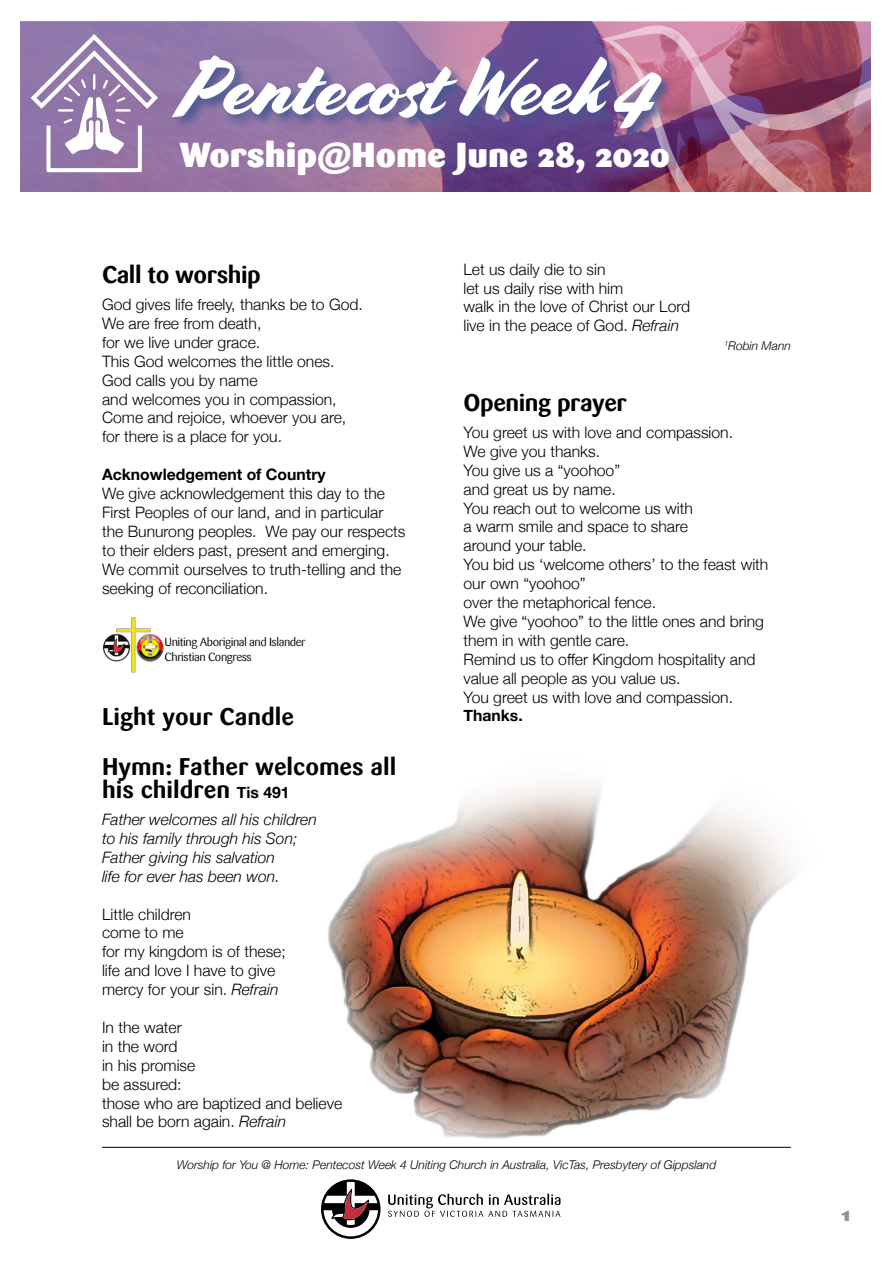
<style>
.page{position:relative;width:893px;height:1263px;background:#fff}
.page>*{position:absolute;margin:0;border:0;box-sizing:border-box;transform-origin:0 0}
.t1{font:81px "Cortado";letter-spacing:-.01em;color:#fff}
.t2{font:900 34.5px "Sari";color:#fff}
.t3{font:700 24px/49.9px "Sari";color:#000}
.t4{font:700 24px "Sari";letter-spacing:-.02em;color:#000}
.t5{font:900 19.5px "Sari";color:#939393}
.t6{font:300 15.75px/18.9px "Helvetica Neue";color:#000}
.t7{font:italic 300 15.75px/18.9px "Helvetica Neue";color:#000}
.t8{font:700 15.75px "Helvetica Neue";color:#000}
.t9{font:italic 300 12px "Helvetica Neue";color:#000}
.t10{font:11.7px/14.4px "Sari";letter-spacing:-.04em;color:#000}
.s1{font-family:"Helvetica Neue";font-size:15.75px}
.s2{font-style:italic}
</style>
<div class="page">
<img style="left:264px;top:784px;width:531px;height:363px">
<svg style="left:388px;top:1194px;width:172px;height:23px"></svg>
<svg style="left:321px;top:1179px;width:60px;height:60px"></svg>
<hr style="left:102px;top:1147px;width:689px;height:1px;background:#000">
<img style="left:20px;top:22px;width:581px;height:170px">
<svg style="left:31px;top:34px;width:127px;height:138px"></svg>
<svg style="left:601px;top:21px;width:270px;height:171px;background:#a25d79"></svg>
<div style="left:171px;top:53px;width:504px;height:89px;background:#465792;opacity:.91"></div>
<img style="left:103px;top:617px;width:61px;height:56px">
<h1 class="t1" style="left:179px;top:40px;width:479px">Pentecost Week 4</h1>
<h2 class="t2" style="left:179px;top:134px;width:492px">Worship@Home June 28, 2020</h2>
<h3 class="t4" style="left:102px;top:260px;width:160px">Call to worship</h3>
<p class="t6" style="left:102px;top:294px;width:262px">God gives life freely, thanks be to God.<br>We are free from death,<br>for we live under grace.<br>This God welcomes the little ones.<br>God calls you by name<br>and welcomes you in compassion,<br>Come and rejoice, whoever you are, for there is a place for you.</p>
<p class="t8" style="left:102px;top:462px;width:225px">Acknowledgement of Country</p>
<p class="t6" style="left:102px;top:483px;width:305px">We give acknowledgement this day to the First Peoples of our land, and in particular the Bunurong peoples. We pay our respects to their elders past, present and emerging.<br>We commit ourselves to truth-telling and the seeking of reconciliation.</p>
<p class="t10" style="left:165px;top:635px;width:143px">Uniting Aboriginal and Islander<br>Christian Congress</p>
<h3 class="t3" style="left:102px;top:692px;width:296px">Light your Candle<br>Hymn: Father welcomes all</h3>
<h3 class="t3" style="left:102px;top:764px;width:189px">his children <span class="s1">Tis 491</span></h3>
<p class="t7" style="left:102px;top:809px;width:216px">Father welcomes all his children to his family through his Son;<br>Father giving his salvation<br>life for ever has been won.</p>
<p class="t6" style="left:102px;top:903px;width:185px">Little children<br>come to me<br>for my kingdom is of these; life and love I have to give mercy for your sin. <span class="s2">Refrain</span></p>
<p class="t6" style="left:102px;top:1017px;width:242px">In the water<br>in the word<br>in his promise<br>be assured:<br>those who are baptized and believe shall be born again. <span class="s2">Refrain</span></p>
<p class="t6" style="left:463px;top:258px;width:228px">Let us daily die to sin<br>let us daily rise with him<br>walk in the love of Christ our Lord live in the peace of God. <span class="s2">Refrain</span></p>
<p class="t9" style="left:724px;top:336px;width:68px"><sup>1</sup>Robin Mann</p>
<h3 class="t4" style="left:463px;top:388px;width:165px">Opening prayer</h3>
<p class="t6" style="left:463px;top:422px;width:306px">You greet us with love and compassion.<br>We give you thanks.<br>You give us a “yoohoo”<br>and great us by name.<br>You reach out to welcome us with<br>a warm smile and space to share<br>around your table.<br>You bid us ‘welcome others’ to the feast with our own “yoohoo”<br>over the metaphorical fence.<br>We give “yoohoo” to the little ones and bring them in with gentle care.<br>Remind us to offer Kingdom hospitality and value all people as you value us.<br>You greet us with love and compassion.</p>
<p class="t8" style="left:463px;top:703px;width:61px">Thanks.</p>
<p class="t9" style="left:177px;top:1155px;width:541px">Worship for You @ Home: Pentecost Week 4 Uniting Church in Australia, VicTas, Presbytery of Gippsland</p>
<p class="t5" style="left:842px;top:1202px;width:10px">1</p>
</div>
